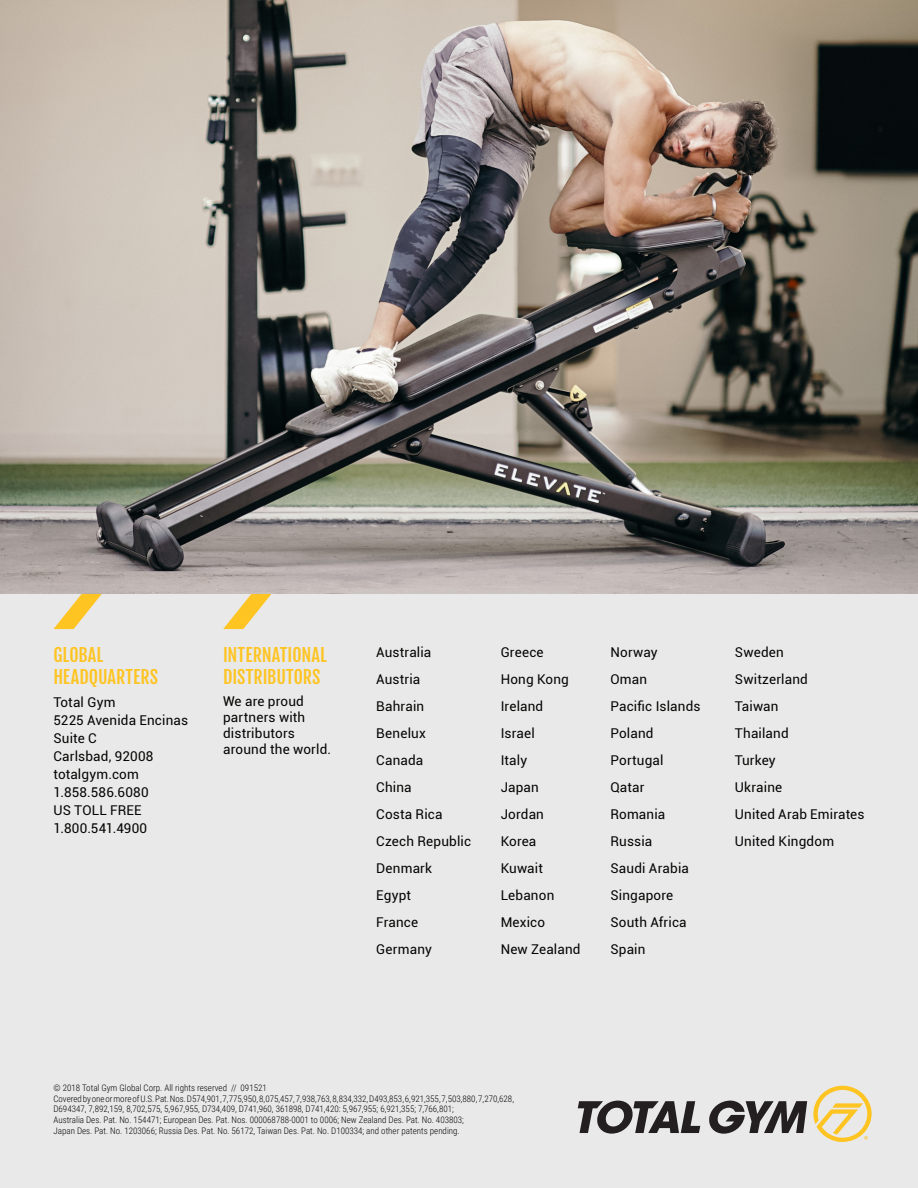
<style>
.page{position:relative;width:918px;height:1188px;background:#fff}
.page>*{position:absolute;margin:0;border:0;box-sizing:border-box;transform-origin:0 0}
.t1{font:18px/21.6px "Fjalla One";letter-spacing:.005em;color:#fec422}
.t2{font:13.5px/27px "Roboto";letter-spacing:.01em;color:#040503}
.t3{font:300 9px/10.8px "Roboto Condensed";color:#040503}
</style>
<div class="page">
<img style="left:0;top:0;width:918px;height:594px">
<div style="left:0;top:594px;width:918px;height:594px;background:#e9e9e9"></div>
<svg style="left:53px;top:594px;width:49px;height:35px"></svg>
<svg style="left:223px;top:594px;width:48px;height:35px"></svg>
<svg style="left:813px;top:1086px;width:59px;height:56px"></svg>
<svg style="left:578px;top:1101px;width:229px;height:33px"></svg>
<h1 class="t1" style="left:53px;top:645px;width:106px">GLOBAL<br>HEADQUARTERS</h1>
<p class="t2" style="left:53px;top:693px;width:136px;line-height:18px">Total Gym<br>5225 Avenida Encinas<br>Suite C<br>Carlsbad, 92008 totalgym.com<br>1.858.586.6080<br>US TOLL FREE<br>1.800.541.4900</p>
<h1 class="t1" style="left:223px;top:645px;width:105px">INTERNATIONAL<br>DISTRIBUTORS</h1>
<p class="t2" style="left:223px;top:692px;width:110px;line-height:16.2px">We are proud partners with distributors around the world.</p>
<p class="t2" style="left:376px;top:638px;width:96px">Australia<br>Austria<br>Bahrain<br>Benelux<br>Canada<br>China<br>Costa Rica<br>Czech Republic<br>Denmark<br>Egypt<br>France<br>Germany</p>
<p class="t2" style="left:501px;top:638px;width:81px">Greece<br>Hong Kong<br>Ireland<br>Israel<br>Italy<br>Japan<br>Jordan<br>Korea<br>Kuwait<br>Lebanon<br>Mexico<br>New Zealand</p>
<p class="t2" style="left:611px;top:638px;width:92px">Norway<br>Oman<br>Pacific Islands<br>Poland<br>Portugal<br>Qatar<br>Romania<br>Russia<br>Saudi Arabia<br>Singapore<br>South Africa<br>Spain</p>
<p class="t2" style="left:735px;top:638px;width:131px">Sweden<br>Switzerland<br>Taiwan<br>Thailand<br>Turkey<br>Ukraine<br>United Arab Emirates<br>United Kingdom</p>
<p class="t3" style="left:53px;top:1082px;width:462px">© 2018 Total Gym Global Corp. All rights reserved // 091521<br>Covered by one or more of U.S. Pat. Nos. D574,901, 7,775,950, 8,075,457, 7,938,763, 8,834,332, D493,853, 6,921,355, 7,503,880, 7,270,628, D694347, 7,892,159, 8,702,575, 5,967,955, D734,409, D741,960, 361898, D741,420: 5,967,955; 6,921,355; 7,766,801;<br>Australia Des. Pat. No. 154471; European Des. Pat. Nos. 000068788-0001 to 0006; New Zealand Des. Pat. No. 403803;<br>Japan Des. Pat. No. 1203066; Russia Des. Pat. No. 56172, Taiwan Des. Pat. No. D100334; and other patents pending.</p>
</div>
